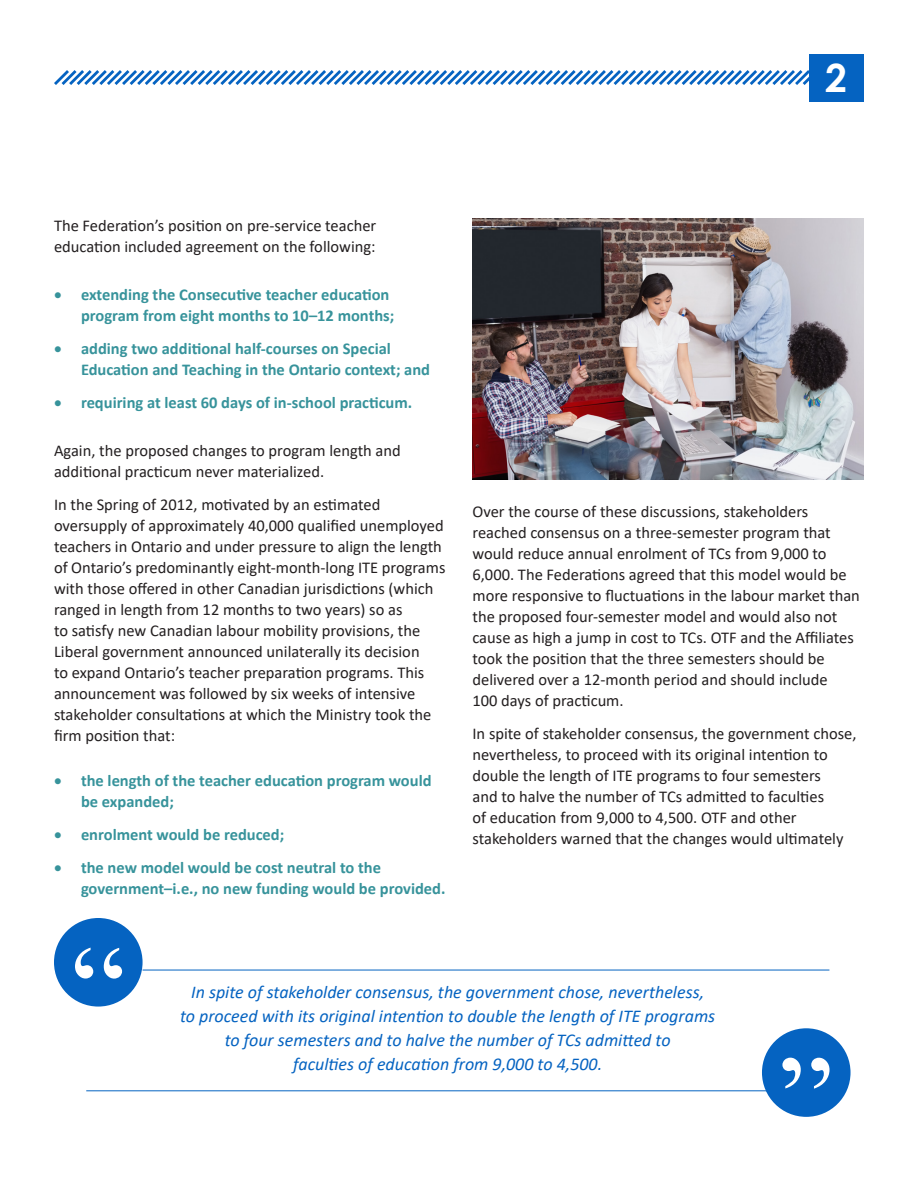
<style>
.page{position:relative;width:918px;height:1188px;background:#fff}
.page>*{position:absolute;margin:0;border:0;box-sizing:border-box;transform-origin:0 0}
.t1{font:123px "Times New Roman";color:#fff}
.t2{font:700 39px "Century Gothic";color:#fff}
.t3{font:italic 18px "Calibri";color:#0563c1}
.t4{font:16.5px/21px "Calibri";color:#231f20}
.t5{font:700 16.5px/21px "Calibri";color:#37939b}
</style>
<div class="page">
<div style="left:54px;top:918px;width:89px;height:89px;background:#0563c1;border-radius:50%"></div>
<hr style="left:143px;top:970px;width:686px;height:1px;background:#0563c1">
<hr style="left:86px;top:1091px;width:700px;height:1px;background:#0563c1">
<div style="left:762px;top:1028px;width:89px;height:89px;background:#0563c1;border-radius:50%"></div>
<img style="left:472px;top:218px;width:392px;height:261px">
<svg style="left:54px;top:70px;width:755px;height:15px"></svg>
<div style="left:809px;top:54px;width:55px;height:47px;background:#0563c1"></div>
<p class="t2" style="left:825px;top:48px;width:23px">2</p>
<p class="t4" style="left:54px;top:214px;width:324px">The Federation’s position on pre-service teacher education included agreement on the following:</p>
<p class="t5" style="left:54px;top:283px;width:342px;text-align:right">• extending the Consecutive teacher education program from eight months to 10–12 months;</p>
<p class="t5" style="left:81px;top:337px;width:351px;text-indent:-27px">• adding two additional half-courses on Special<br>Education and Teaching in the Ontario context; and</p>
<p class="t5" style="left:54px;top:391px;width:360px">• requiring at least 60 days of in-school practicum.</p>
<p class="t4" style="left:54px;top:439px;width:348px">Again, the proposed changes to program length and additional practicum never materialized.</p>
<p class="t4" style="left:54px;top:493px;width:393px">In the Spring of 2012, motivated by an estimated oversupply of approximately 40,000 qualified unemployed teachers in Ontario and under pressure to align the length of Ontario’s predominantly eight-month-long ITE programs with those offered in other Canadian jurisdictions (which ranged in length from 12 months to two years) so as<br>to satisfy new Canadian labour mobility provisions, the Liberal government announced unilaterally its decision<br>to expand Ontario’s teacher preparation programs. This announcement was followed by six weeks of intensive stakeholder consultations at which the Ministry took the firm position that:</p>
<p class="t5" style="left:81px;top:769px;width:352px;text-indent:-27px">• the length of the teacher education program would be expanded;</p>
<p class="t5" style="left:54px;top:823px;width:232px">• enrolment would be reduced;</p>
<p class="t5" style="left:81px;top:856px;width:366px;text-indent:-27px">• the new model would be cost neutral to the government–i.e., no new funding would be provided.</p>
<p class="t1" style="left:71px;top:903px;width:56px">“</p>
<p class="t4" style="left:472px;top:501px;width:389px">Over the course of these discussions, stakeholders reached consensus on a three-semester program that would reduce annual enrolment of TCs from 9,000 to 6,000. The Federations agreed that this model would be more responsive to fluctuations in the labour market than the proposed four-semester model and would also not cause as high a jump in cost to TCs. OTF and the Affiliates took the position that the three semesters should be delivered over a 12-month period and should include<br>100 days of practicum.</p>
<p class="t4" style="left:472px;top:723px;width:386px">In spite of stakeholder consensus, the government chose, nevertheless, to proceed with its original intention to double the length of ITE programs to four semesters<br>and to halve the number of TCs admitted to faculties<br>of education from 9,000 to 4,500. OTF and other stakeholders warned that the changes would ultimately</p>
<p class="t3" style="left:191px;top:979px;width:515px">In spite of stakeholder consensus, the government chose, nevertheless,</p>
<p class="t3" style="left:180px;top:1003px;width:537px">to proceed with its original intention to double the length of ITE programs</p>
<p class="t3" style="left:225px;top:1027px;width:447px">to four semesters and to halve the number of TCs admitted to</p>
<p class="t3" style="left:293px;top:1051px;width:311px">faculties of education from 9,000 to 4,500.</p>
<p class="t1" style="left:834px;top:1133px;width:56px;rotate:-180deg">“</p>
</div>
